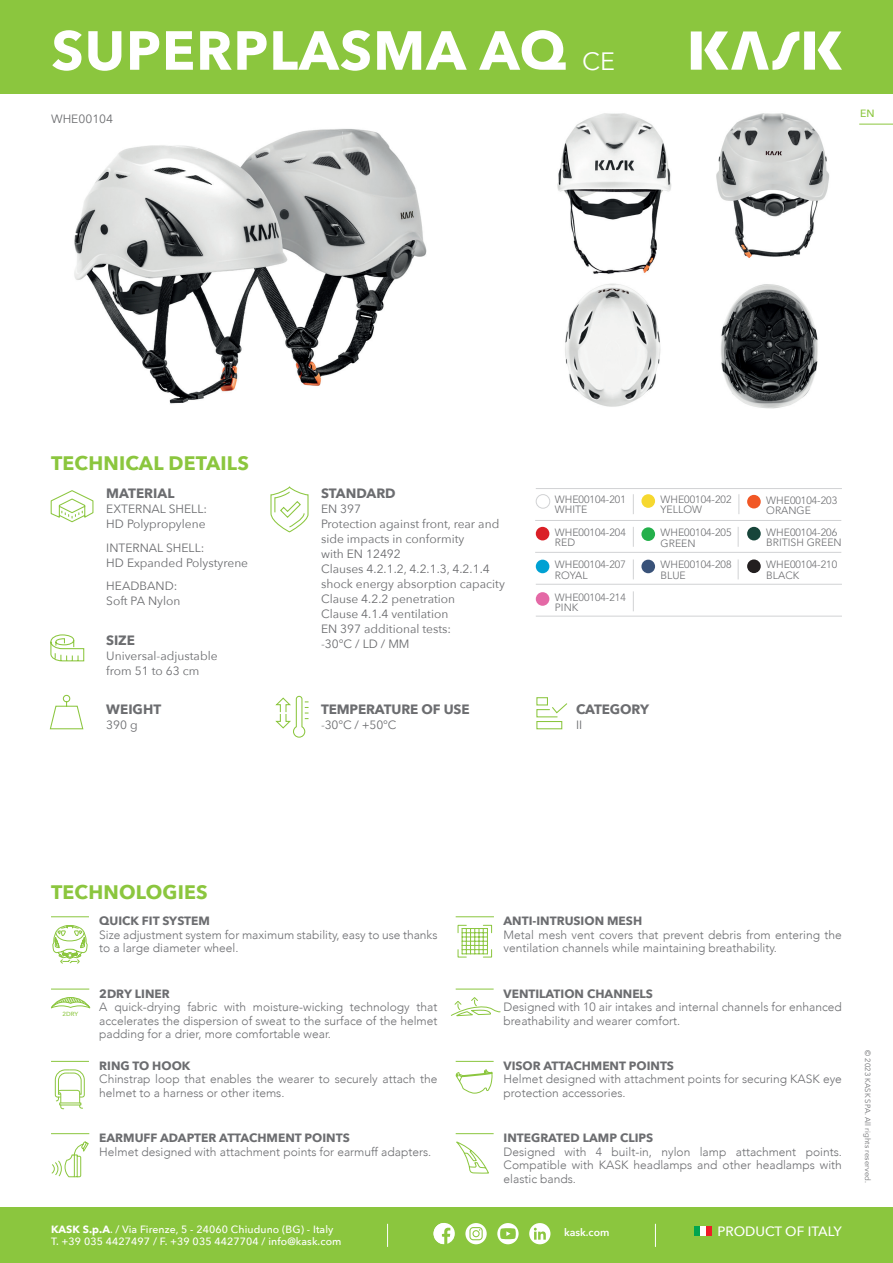
<style>
.page{position:relative;width:893px;height:1263px;background:#fff}
.page>*{position:absolute;margin:0;border:0;box-sizing:border-box;transform-origin:0 0}
.t1{font:700 54.45px "Avenir Next";letter-spacing:.02em;color:#fff}
.t2{font:700 19.5px "Avenir Next";letter-spacing:.01em;color:#8bc63e}
.t3{font:700 13.5px "Avenir Next";letter-spacing:-.01em;color:#6c6d70}
.t4{font:500 13.5px "Avenir Next";color:#fff}
.t5{font:300 12px/13.5px "Avenir";color:#6c6d70}
.t6{font:12px/15px "Avenir Next";color:#6c6d70}
.t7{font:700 12px "Avenir Next";color:#6c6d70}
.t8{font:300 10.5px/10.5px "Avenir LT Std";color:#6c6d70}
.t9{font:500 10.5px/12.6px "Avenir Next";letter-spacing:.01em;color:#fff}
.t10{font:600 10.5px "Avenir Next";color:#fff}
.t11{font:500 10.5px "Avenir Next";color:#8bc63e}
.t12{font:7.65px "Avenir Next";letter-spacing:.01em;color:#6c6d70}
.t13{font:500 6px "Avenir Next";color:#8bc63e}
.s1{font-weight:400;font-size:25.05px}
.s2{font-weight:700}
</style>
<div class="page">
<div style="left:0;top:1208px;width:893px;height:55px;background:#8bc63e"></div>
<svg style="left:387px;top:1224px;width:1px;height:23px"></svg>
<svg style="left:655px;top:1224px;width:1px;height:23px"></svg>
<svg style="left:443px;top:1223px;width:12px;height:21px"></svg>
<svg style="left:434px;top:1223px;width:9px;height:21px"></svg>
<svg style="left:465px;top:1223px;width:22px;height:21px"></svg>
<svg style="left:497px;top:1223px;width:22px;height:21px"></svg>
<svg style="left:529px;top:1223px;width:21px;height:21px"></svg>
<div style="left:694px;top:1227px;width:6px;height:9px;background:#00a54f"></div>
<div style="left:700px;top:1227px;width:6px;height:9px;background:#fff"></div>
<div style="left:706px;top:1227px;width:6px;height:9px;background:#ee1c28"></div>
<img style="left:557px;top:113px;width:115px;height:161px">
<div style="left:0;top:0;width:893px;height:94px;background:#8bc63e"></div>
<hr style="left:859px;top:124px;width:34px;height:1px;background:#8bc63e">
<svg style="left:50px;top:490px;width:44px;height:33px"></svg>
<svg style="left:270px;top:486px;width:39px;height:47px"></svg>
<svg style="left:49px;top:694px;width:35px;height:36px"></svg>
<svg style="left:691px;top:31px;width:151px;height:39px"></svg>
<hr style="left:536px;top:488px;width:306px;height:1px;background:#d1d2d4">
<hr style="left:536px;top:616px;width:306px;height:1px;background:#d1d2d4">
<hr style="left:535px;top:520px;width:306px;height:1px;background:#d1d2d4">
<hr style="left:535px;top:552px;width:306px;height:1px;background:#d1d2d4">
<hr style="left:536px;top:584px;width:306px;height:1px;background:#d1d2d4">
<div style="left:747px;top:527px;width:14px;height:13px;background:#17453a;border-radius:50%"></div>
<div style="left:536px;top:494px;width:14px;height:15px;border:1px solid #d1d2d4;border-radius:50%"></div>
<div style="left:641px;top:494px;width:14px;height:14px;background:#f6d82f;border-radius:50%"></div>
<svg style="left:633px;top:494px;width:1px;height:20px"></svg>
<svg style="left:633px;top:527px;width:1px;height:20px"></svg>
<svg style="left:738px;top:527px;width:1px;height:20px"></svg>
<svg style="left:738px;top:494px;width:1px;height:20px"></svg>
<div style="left:747px;top:495px;width:14px;height:13px;background:#f15725;border-radius:50%"></div>
<div style="left:536px;top:527px;width:13px;height:13px;background:#da1f26;border-radius:50%"></div>
<div style="left:641px;top:527px;width:14px;height:14px;background:#24b04b;border-radius:50%"></div>
<div style="left:536px;top:560px;width:13px;height:13px;background:#00a1d3;border-radius:50%"></div>
<div style="left:536px;top:592px;width:13px;height:14px;background:#e469a6;border-radius:50%"></div>
<svg style="left:738px;top:559px;width:1px;height:20px"></svg>
<svg style="left:633px;top:559px;width:1px;height:20px"></svg>
<svg style="left:633px;top:591px;width:1px;height:20px"></svg>
<div style="left:747px;top:559px;width:14px;height:14px;background:#231f20;border-radius:50%"></div>
<div style="left:641px;top:560px;width:14px;height:13px;background:#395279;border-radius:50%"></div>
<img style="left:721px;top:284px;width:97px;height:125px">
<img style="left:565px;top:283px;width:96px;height:124px">
<svg style="left:50px;top:634px;width:35px;height:28px"></svg>
<svg style="left:275px;top:695px;width:34px;height:43px"></svg>
<hr style="left:51px;top:916px;width:38px;height:1px;background:#8bc63e">
<hr style="left:51px;top:1061px;width:38px;height:1px;background:#8bc63e">
<hr style="left:456px;top:989px;width:38px;height:1px;background:#8bc63e">
<hr style="left:456px;top:1061px;width:38px;height:1px;background:#8bc63e">
<svg style="left:536px;top:697px;width:32px;height:33px"></svg>
<img style="left:74px;top:129px;width:353px;height:275px">
<img style="left:716px;top:113px;width:113px;height:145px">
<svg style="left:451px;top:997px;width:50px;height:20px"></svg>
<svg style="left:455px;top:1069px;width:38px;height:24px"></svg>
<svg style="left:54px;top:1069px;width:31px;height:40px"></svg>
<svg style="left:52px;top:925px;width:36px;height:39px"></svg>
<hr style="left:51px;top:989px;width:38px;height:1px;background:#8bc63e">
<svg style="left:51px;top:997px;width:40px;height:12px"></svg>
<hr style="left:51px;top:1133px;width:38px;height:1px;background:#8bc63e">
<svg style="left:51px;top:1141px;width:38px;height:37px"></svg>
<hr style="left:456px;top:916px;width:38px;height:1px;background:#8bc63e">
<svg style="left:457px;top:924px;width:35px;height:34px"></svg>
<hr style="left:456px;top:1133px;width:38px;height:1px;background:#8bc63e">
<svg style="left:456px;top:1141px;width:33px;height:33px"></svg>
<h1 class="t1" style="left:51px;top:4px;width:565px">SUPERPLASMA AQ <span class="s1">CE</span></h1>
<p class="t6" style="left:51px;top:110px;width:64px">WHE00104</p>
<p class="t11" style="left:860px;top:105px;width:16px">EN</p>
<h2 class="t2" style="left:51px;top:446px;width:199px">TECHNICAL DETAILS</h2>
<p class="t3" style="left:106px;top:482px;width:70px">MATERIAL</p>
<p class="t6" style="left:106px;top:501px;width:102px">EXTERNAL SHELL:<br>HD Polypropylene</p>
<p class="t6" style="left:106px;top:540px;width:143px">INTERNAL SHELL:<br>HD Expanded Polystyrene</p>
<p class="t6" style="left:106px;top:578px;width:76px">HEADBAND:<br>Soft PA Nylon</p>
<p class="t3" style="left:106px;top:629px;width:30px">SIZE</p>
<p class="t6" style="left:106px;top:648px;width:113px">Universal-adjustable from 51 to 63 cm</p>
<p class="t3" style="left:106px;top:698px;width:56px">WEIGHT</p>
<p class="t6" style="left:106px;top:717px;width:33px">390 g</p>
<p class="t3" style="left:321px;top:482px;width:76px">STANDARD</p>
<p class="t6" style="left:321px;top:501px;width:185px">EN 397<br>Protection against front, rear and side impacts in conformity<br>with EN 12492<br>Clauses 4.2.1.2, 4.2.1.3, 4.2.1.4 shock energy absorption capacity<br>Clause 4.2.2 penetration<br>Clause 4.1.4 ventilation<br>EN 397 additional tests:<br>-30°C / LD / MM</p>
<p class="t3" style="left:321px;top:698px;width:150px">TEMPERATURE OF USE</p>
<p class="t6" style="left:321px;top:717px;width:77px">-30°C / +50°C</p>
<p class="t8" style="left:555px;top:494px;width:72px">WHE00104-201<br>WHITE</p>
<p class="t8" style="left:661px;top:494px;width:72px">WHE00104-202<br>YELLOW</p>
<p class="t8" style="left:766px;top:495px;width:72px">WHE00104-203<br>ORANGE</p>
<p class="t8" style="left:555px;top:527px;width:72px">WHE00104-204<br>RED</p>
<p class="t8" style="left:661px;top:527px;width:72px">WHE00104-205<br>GREEN</p>
<p class="t8" style="left:555px;top:559px;width:72px">WHE00104-207<br>ROYAL</p>
<p class="t8" style="left:555px;top:592px;width:72px">WHE00104-214<br>PINK</p>
<p class="t8" style="left:766px;top:527px;width:77px">WHE00104-206<br>BRITISH GREEN</p>
<p class="t8" style="left:766px;top:559px;width:72px">WHE00104-210<br>BLACK</p>
<p class="t8" style="left:661px;top:559px;width:72px">WHE00104-208<br>BLUE</p>
<p class="t3" style="left:576px;top:698px;width:75px">CATEGORY</p>
<p class="t6" style="left:576px;top:717px;width:8px">II</p>
<h2 class="t2" style="left:51px;top:875px;width:158px">TECHNOLOGIES</h2>
<p class="t13" style="left:62px;top:1009px;width:17px">2DRY</p>
<p class="t7" style="left:99px;top:911px;width:112px">QUICK FIT SYSTEM</p>
<p class="t5" style="left:99px;top:928px;width:340px">Size adjustment system for maximum stability, easy to use thanks to a large diameter wheel.</p>
<p class="t7" style="left:99px;top:983px;width:72px">2DRY LINER</p>
<p class="t5" style="left:99px;top:1000px;width:340px;text-align:justify">A quick-drying fabric with moisture-wicking technology that accelerates the dispersion of sweat to the surface of the helmet padding for a drier, more comfortable wear.</p>
<p class="t7" style="left:99px;top:1055px;width:93px">RING TO HOOK</p>
<p class="t5" style="left:99px;top:1072px;width:340px">Chinstrap loop that enables the wearer to securely attach the helmet to a harness or other items.</p>
<p class="t7" style="left:99px;top:1127px;width:252px">EARMUFF ADAPTER ATTACHMENT POINTS</p>
<p class="t5" style="left:99px;top:1145px;width:333px">Helmet designed with attachment points for earmuff adapters.</p>
<p class="t7" style="left:504px;top:911px;width:140px">ANTI-INTRUSION MESH</p>
<p class="t5" style="left:504px;top:928px;width:340px">Metal mesh vent covers that prevent debris from entering the ventilation channels while maintaining breathability.</p>
<p class="t7" style="left:504px;top:983px;width:151px">VENTILATION CHANNELS</p>
<p class="t5" style="left:504px;top:1000px;width:340px">Designed with 10 air intakes and internal channels for enhanced breathability and wearer comfort.</p>
<p class="t7" style="left:504px;top:1055px;width:172px">VISOR ATTACHMENT POINTS</p>
<p class="t5" style="left:504px;top:1072px;width:340px">Helmet designed with attachment points for securing KASK eye protection accessories.</p>
<p class="t7" style="left:504px;top:1127px;width:151px">INTEGRATED LAMP CLIPS</p>
<p class="t5" style="left:504px;top:1145px;width:340px;text-align:justify">Designed with 4 built-in, nylon lamp attachment points.<br>Compatible with KASK headlamps and other headlamps with elastic bands.</p>
<p class="t9" style="left:51px;top:1222px;width:292px"><span class="s2">KASK S.p.A</span>. / Via Firenze, 5 - 24060 Chiuduno (BG) - Italy<br>T. +39 035 4427497 / F. +39 035 4427704 / info@kask.com</p>
<p class="t10" style="left:564px;top:1223px;width:47px">kask.com</p>
<p class="t4" style="left:717px;top:1220px;width:126px">PRODUCT OF ITALY</p>
<p class="t12" style="left:874px;top:1050px;width:134px;rotate:90deg">© 2023 KASK SPA. All rights reserved.</p>
</div>
